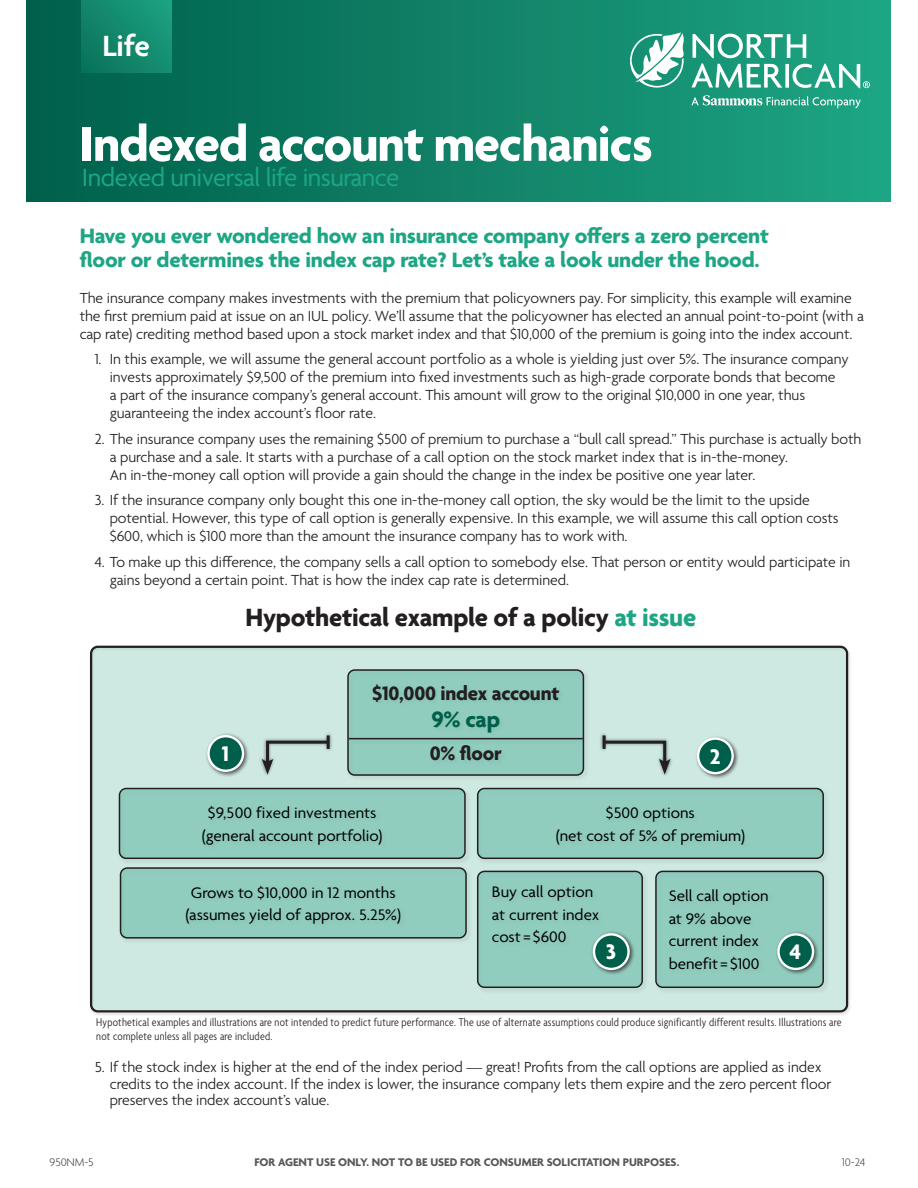
<style>
.page{position:relative;width:918px;height:1188px;background:#fff}
.page>*{position:absolute;margin:0;border:0;box-sizing:border-box;transform-origin:0 0}
.t1{font:700 52.5px "Agenda";letter-spacing:-.02em;color:#fff}
.t2{font:600 31.65px "Agenda";color:#fff}
.Subhead_1{font:700 27px "Agenda";letter-spacing:-.01em;color:#231f20}
.t3{font:27px "Agenda";letter-spacing:-.02em;color:#1ea684}
.Table_-_Subhead_1{font:700 24px "Agenda";color:#005f4a}
.t4{font:700 22.8px "Agenda";color:#fff}
.t5{font:700 22.5px/24px "Agenda";letter-spacing:-.01em;color:#1ea684}
.Table_-_Subhead_1-2{font:700 21px "Agenda";letter-spacing:-.01em;color:#231f20}
.Body_Copy{font:16.5px "Agenda";color:#000}
.t6{font:300 15.75px/18px "Agenda";letter-spacing:-.005em;color:#231f20}
.Legal_Copy_Black{font:300 condensed 12px/13.5px "Agenda";letter-spacing:.02em;color:#231f20}
.t7{font:700 12px "Agenda";color:#57585a}
.t8{font:300 12px "Agenda";letter-spacing:-.01em;color:#57585a}
.s1{color:#1ea684}
</style>
<div class="page">
<div style="left:27px;top:0;width:864px;height:202px;background:linear-gradient(to right,#005f4a,#1fa583)"></div>
<div style="left:81px;top:0;width:90px;height:72px;background:linear-gradient(to right,#0f7b61,#189879)"></div>
<svg style="left:630px;top:32px;width:55px;height:56px"></svg>
<svg style="left:691px;top:95px;width:170px;height:13px;background:#4eb39a"></svg>
<svg style="left:692px;top:34px;width:178px;height:54px"></svg>
<div style="left:91px;top:647px;width:756px;height:364px;background:#cee8e2;border-radius:7px"></div>
<div style="left:90px;top:646px;width:758px;height:366px;border:2px solid #231f20;border-radius:7px"></div>
<div style="left:346px;top:668px;width:244px;height:114px;background:#c7e0da"></div>
<div style="left:348px;top:670px;width:235px;height:105px;background:#91cdbe;border-radius:7px"></div>
<hr style="left:349px;top:738px;width:234px;height:1px;background:#231f20">
<div style="left:347px;top:669px;width:237px;height:107px;border:2px solid #231f20;border-radius:7px"></div>
<div style="left:118px;top:787px;width:353px;height:78px;background:#c4dcd7"></div>
<div style="left:119px;top:789px;width:346px;height:69px;background:#91cdbe;border-radius:7px"></div>
<div style="left:119px;top:788px;width:347px;height:71px;border:2px solid #231f20;border-radius:7px"></div>
<div style="left:476px;top:787px;width:353px;height:78px;background:#c4dcd7"></div>
<div style="left:478px;top:789px;width:345px;height:69px;background:#91cdbe;border-radius:7px"></div>
<div style="left:477px;top:788px;width:347px;height:71px;border:2px solid #231f20;border-radius:7px"></div>
<div style="left:476px;top:870px;width:173px;height:124px;background:#c6dfd9"></div>
<div style="left:478px;top:871px;width:164px;height:116px;background:#91cdbe;border-radius:7px"></div>
<div style="left:477px;top:871px;width:166px;height:117px;border:2px solid #231f20;border-radius:7px"></div>
<div style="left:654px;top:870px;width:175px;height:124px;background:#c4dcd7"></div>
<div style="left:656px;top:871px;width:167px;height:116px;background:#91cdbe;border-radius:7px"></div>
<div style="left:655px;top:871px;width:169px;height:117px;border:2px solid #231f20;border-radius:7px"></div>
<div style="left:258px;top:732px;width:75px;height:46px;background:#231f20;opacity:.56"></div>
<svg style="left:262px;top:739px;width:69px;height:36px"></svg>
<hr style="left:327px;top:735px;width:3px;height:14px;background:#231f20">
<div style="left:599px;top:732px;width:75px;height:46px;background:#231f20;opacity:.56"></div>
<svg style="left:601px;top:739px;width:70px;height:36px"></svg>
<hr style="left:603px;top:735px;width:3px;height:14px;background:#231f20">
<div style="left:205px;top:733px;width:45px;height:45px;background:#231f20;opacity:.75"></div>
<div style="left:209px;top:736px;width:34px;height:35px;background:#005f4a;border-radius:50%"></div>
<div style="left:207px;top:735px;width:37px;height:37px;border:2px solid #fff;border-radius:50%"></div>
<div style="left:119px;top:866px;width:353px;height:79px;background:#c7e0da"></div>
<div style="left:121px;top:868px;width:345px;height:70px;background:#91cdbe;border-radius:7px"></div>
<div style="left:120px;top:867px;width:347px;height:72px;border:2px solid #231f20;border-radius:7px"></div>
<div style="left:694px;top:735px;width:45px;height:45px;background:#231f20;opacity:.75"></div>
<div style="left:698px;top:739px;width:35px;height:34px;background:#005f4a;border-radius:50%"></div>
<div style="left:697px;top:737px;width:37px;height:37px;border:2px solid #fff;border-radius:50%"></div>
<div style="left:590px;top:931px;width:45px;height:45px;background:#231f20;opacity:.75"></div>
<div style="left:594px;top:934px;width:35px;height:35px;background:#005f4a;border-radius:50%"></div>
<div style="left:593px;top:933px;width:37px;height:37px;border:2px solid #fff;border-radius:50%"></div>
<div style="left:775px;top:931px;width:45px;height:45px;background:#231f20;opacity:.75"></div>
<div style="left:779px;top:934px;width:34px;height:35px;background:#005f4a;border-radius:50%"></div>
<div style="left:777px;top:933px;width:37px;height:37px;border:2px solid #fff;border-radius:50%"></div>
<h2 class="t2" style="left:102px;top:29px;width:49px">Life</h2>
<p class="t1" style="left:80px;top:116px;width:575px">Indexed account mechanics</p>
<p class="t3" style="left:82px;top:163px;width:319px">Indexed universal life insurance</p>
<p class="t5" style="left:80px;top:225px;width:691px">Have you ever wondered how an insurance company offers a zero percent floor or determines the index cap rate? Let’s take a look under the hood.</p>
<p class="t6" style="left:80px;top:290px;width:786px">The insurance company makes investments with the premium that policyowners pay. For simplicity, this example will examine the first premium paid at issue on an IUL policy. We’ll assume that the policyowner has elected an annual point-to-point (with a cap rate) crediting method based upon a stock market index and that $10,000 of the premium is going into the index account.</p>
<p class="t6" style="left:110px;top:351px;width:741px;text-indent:-15px">1. In this example, we will assume the general account portfolio as a whole is yielding just over 5%. The insurance company invests approximately $9,500 of the premium into fixed investments such as high-grade corporate bonds that become<br>a part of the insurance company’s general account. This amount will grow to the original $10,000 in one year, thus guaranteeing the index account’s floor rate.</p>
<p class="t6" style="left:110px;top:431px;width:753px;text-indent:-15px">2. The insurance company uses the remaining $500 of premium to purchase a “bull call spread.” This purchase is actually both a purchase and a sale. It starts with a purchase of a call option on the stock market index that is in-the-money.<br>An in-the-money call option will provide a gain should the change in the index be positive one year later.</p>
<p class="t6" style="left:110px;top:492px;width:730px;text-indent:-15px">3. If the insurance company only bought this one in-the-money call option, the sky would be the limit to the upside potential. However, this type of call option is generally expensive. In this example, we will assume this call option costs $600, which is $100 more than the amount the insurance company has to work with.</p>
<p class="t6" style="left:110px;top:554px;width:742px;text-indent:-15px">4. To make up this difference, the company sells a call option to somebody else. That person or entity would participate in gains beyond a certain point. That is how the index cap rate is determined.</p>
<p class="Subhead_1" style="left:246px;top:603px;width:452px">Hypothetical example of a policy <span class="s1">at issue</span></p>
<p class="t4" style="left:222px;top:742px;width:9px">1</p>
<p class="Table_-_Subhead_1-2" style="left:372px;top:682px;width:189px">$10,000 index account</p>
<p class="Table_-_Subhead_1" style="left:431px;top:706px;width:70px">9% cap</p>
<p class="Table_-_Subhead_1-2" style="left:430px;top:742px;width:74px">0% floor</p>
<p class="t4" style="left:710px;top:744px;width:12px">2</p>
<p class="Body_Copy" style="left:208px;top:804px;width:170px">$9,500 fixed investments</p>
<p class="Body_Copy" style="left:202px;top:826px;width:182px">(general account portfolio)</p>
<p class="Body_Copy" style="left:191px;top:883px;width:206px">Grows to $10,000 in 12 months</p>
<p class="Body_Copy" style="left:185px;top:906px;width:217px">(assumes yield of approx. 5.25%)</p>
<p class="Body_Copy" style="left:606px;top:804px;width:90px">$500 options</p>
<p class="Body_Copy" style="left:556px;top:826px;width:191px">(net cost of 5% of premium)</p>
<p class="Body_Copy" style="left:492px;top:883px;width:103px">Buy call option</p>
<p class="Body_Copy" style="left:492px;top:906px;width:109px">at current index</p>
<p class="Body_Copy" style="left:492px;top:928px;width:76px">cost = $600</p>
<p class="Body_Copy" style="left:669px;top:887px;width:102px">Sell call option</p>
<p class="Body_Copy" style="left:669px;top:910px;width:84px">at 9% above</p>
<p class="Body_Copy" style="left:669px;top:932px;width:92px">current index</p>
<p class="Body_Copy" style="left:669px;top:955px;width:92px">benefit = $100</p>
<p class="t4" style="left:606px;top:940px;width:12px">3</p>
<p class="t4" style="left:790px;top:940px;width:13px">4</p>
<p class="Legal_Copy_Black" style="left:96px;top:1017px;width:747px">Hypothetical examples and illustrations are not intended to predict future performance. The use of alternate assumptions could produce significantly different results. Illustrations are not complete unless all pages are included.</p>
<p class="t6" style="left:110px;top:1060px;width:723px;line-height:16.5px;text-indent:-15px">5. If the stock index is higher at the end of the index period — great! Profits from the call options are applied as index credits to the index account. If the index is lower, the insurance company lets them expire and the zero percent floor preserves the index account’s value.</p>
<p class="t8" style="left:50px;top:1156px;width:46px">950NM-5</p>
<p class="t7" style="left:254px;top:1156px;width:426px">FOR AGENT USE ONLY. NOT TO BE USED FOR CONSUMER SOLICITATION PURPOSES.</p>
<p class="t8" style="left:842px;top:1156px;width:25px">10-24</p>
</div>
